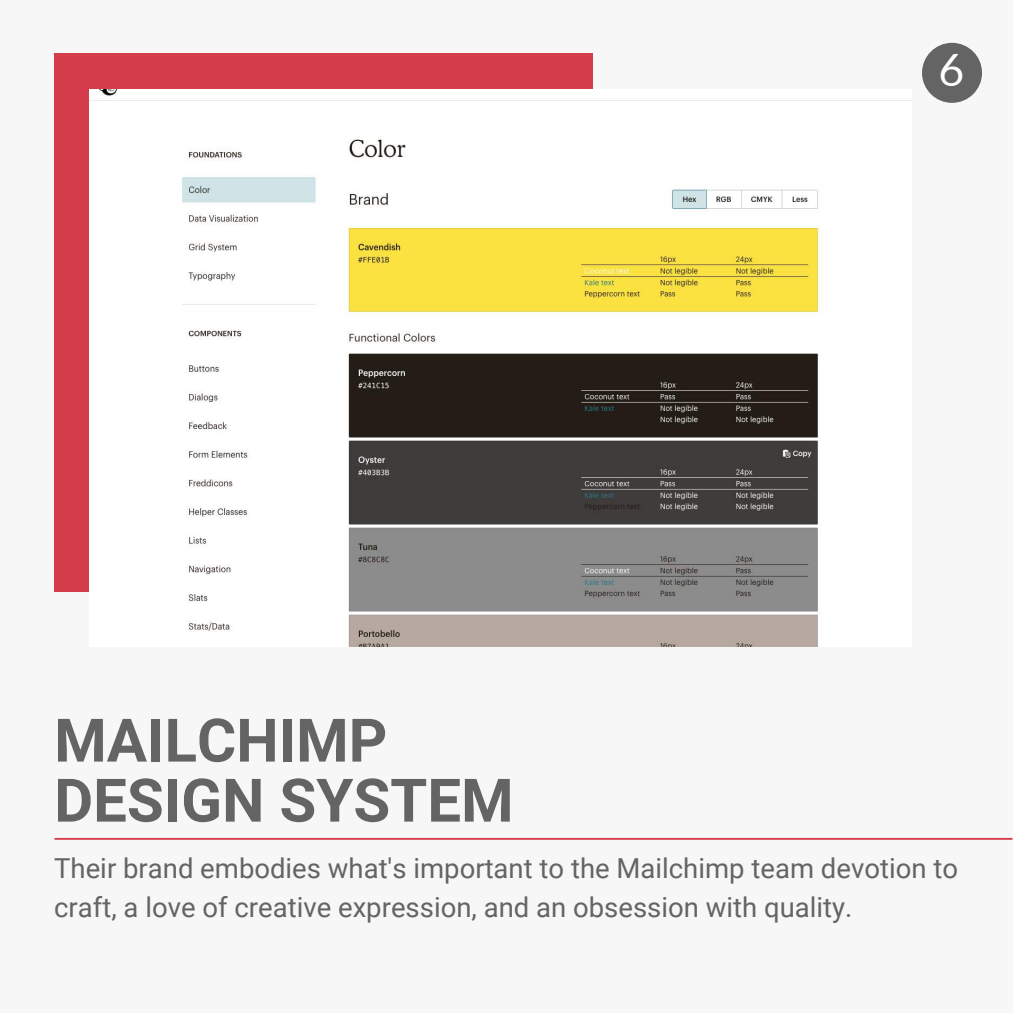
<style>
.page{position:relative;width:1013px;height:1013px;background:#fff}
.page>*{position:absolute;margin:0;border:0;box-sizing:border-box;transform-origin:0 0}
.t1{font:700 60px/60px "Roboto";color:#646464}
.t2{font:44.62px "Lato";color:#fff}
.t3{font:27.5px/38.5px "Roboto";color:#646464}
</style>
<div class="page">
<div style="left:0;top:0;width:1012px;height:1012px;background:#f7f7f7"></div>
<div style="left:54px;top:53px;width:538px;height:538px;background:#d63d4c"></div>
<img style="left:89px;top:90px;width:822px;height:556px">
<hr style="left:55px;top:838px;width:956px;height:1px;background:#d63d4c">
<div style="left:922px;top:43px;width:60px;height:60px;background:#646464;border-radius:50%"></div>
<h2 class="t2" style="left:938px;top:42px;width:27px">6</h2>
<h1 class="t1" style="left:54px;top:711px;width:461px">MAILCHIMP<br>DESIGN SYSTEM</h1>
<p class="t3" style="left:54px;top:849px;width:905px">Their brand embodies what's important to the Mailchimp team devotion to craft, a love of creative expression, and an obsession with quality.</p>
</div>
